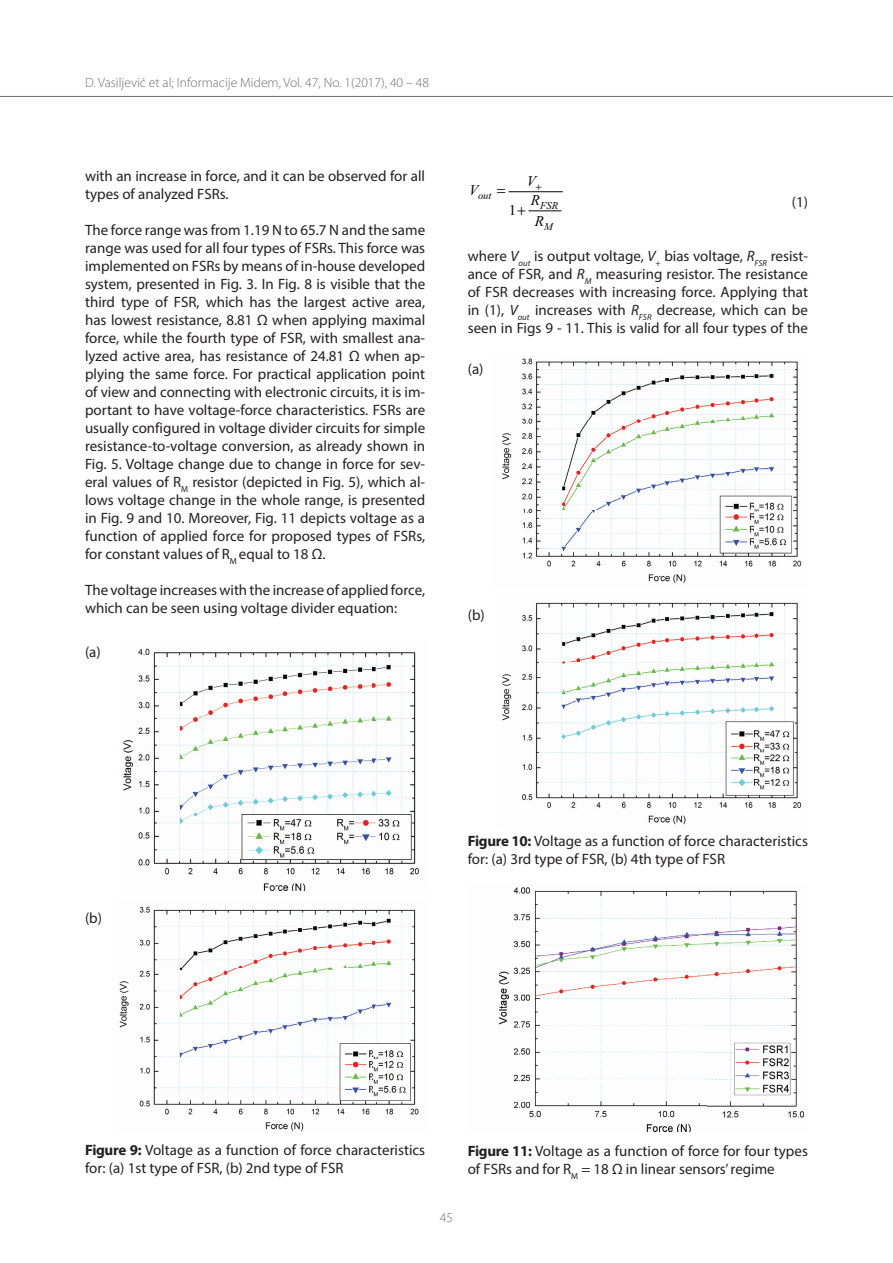
<style>
.page{position:relative;width:893px;height:1263px;background:#fff}
.page>*{position:absolute;margin:0;border:0;box-sizing:border-box;transform-origin:0 0}
.Text{font:15px/18px "Myriad Pro";color:#231f20}
.t1{font:italic 14.85px "Times New Roman";color:#050504}
.t2{font:14.85px "Times New Roman";color:#050504}
.t3{font:300 13.5px "Myriad Pro";color:#6c6d70}
.t4{font:italic 10.5px "Times New Roman";color:#050504}
.s1{font-style:italic}
.s2{font-weight:700}
</style>
<div class="page">
<hr style="left:0;top:96px;width:893px;height:1px;background:#6c6d70">
<img style="left:123px;top:648px;width:296px;height:243px">
<img style="left:119px;top:906px;width:300px;height:226px">
<img style="left:502px;top:358px;width:300px;height:226px">
<img style="left:502px;top:602px;width:300px;height:223px">
<img style="left:498px;top:887px;width:307px;height:244px">
<hr style="left:529px;top:211px;width:32px;height:1px;background:#050504">
<hr style="left:509px;top:191px;width:53px;height:1px;background:#050504">
<p class="t3" style="left:85px;top:74px;width:345px">D. Vasiljević et al; Informacije Midem, Vol. 47, No. 1(2017), 40 – 48</p>
<p class="Text" style="left:85px;top:167px;width:342px">with an increase in force, and it can be observed for all types of analyzed FSRs.</p>
<p class="Text" style="left:85px;top:221px;width:342px;text-align:justify">The force range was from 1.19 N to 65.7 N and the same range was used for all four types of FSRs. This force was implemented on FSRs by means of in-house developed system, presented in Fig. 3. In Fig. 8 is visible that the third type of FSR, which has the largest active area, has lowest resistance, 8.81 Ω when applying maximal force, while the fourth type of FSR, with smallest ana&shy;lyzed active area, has resistance of 24.81 Ω when ap&shy;plying the same force. For practical application point of view and connecting with electronic circuits, it is im&shy;portant to have voltage-force characteristics. FSRs are usually configured in voltage divider circuits for simple resistance-to-voltage conversion, as already shown in Fig. 5. Voltage change due to change in force for sev&shy;eral values of R<sub>M</sub> resistor (depicted in Fig. 5), which al&shy;lows voltage change in the whole range, is presented in Fig. 9 and 10. Moreover, Fig. 11 depicts voltage as a function of applied force for proposed types of FSRs, for constant values of R<sub>M</sub> equal to 18 Ω.</p>
<p class="Text" style="left:85px;top:581px;width:342px">The voltage increases with the increase of applied force, which can be seen using voltage divider equation:</p>
<p class="Text" style="left:85px;top:643px;width:17px">(a)</p>
<p class="t1" style="left:469px;top:180px;width:11px">V</p>
<p class="t4" style="left:478px;top:188px;width:15px">out</p>
<p class="t2" style="left:509px;top:200px;width:9px">1</p>
<p class="t1" style="left:527px;top:171px;width:11px">V</p>
<p class="t1" style="left:531px;top:190px;width:11px">R</p>
<p class="t4" style="left:540px;top:198px;width:20px">FSR</p>
<p class="t1" style="left:535px;top:211px;width:11px">R</p>
<p class="t4" style="left:544px;top:219px;width:10px">M</p>
<p class="Text" style="left:792px;top:192px;width:18px">(1)</p>
<p class="Text" style="left:468px;top:246px;width:342px;text-align:justify">where <span class="s1">V</span><sub>out</sub> is output voltage, <span class="s1">V</span><sub>+</sub> bias voltage, <span class="s1">R</span><sub>FSR</sub> resist&shy;ance of FSR, and <span class="s1">R</span><sub>M</sub> measuring resistor. The resistance of FSR decreases with increasing force. Applying that in (1), <span class="s1">V</span><sub>out</sub> increases with <span class="s1">R</span><sub>FSR</sub> decrease, which can be seen in Figs 9 - 11. This is valid for all four types of the</p>
<p class="Text" style="left:468px;top:359px;width:17px">(a)</p>
<p class="Text" style="left:468px;top:606px;width:19px">(b)</p>
<p class="Text" style="left:85px;top:908px;width:19px">(b)</p>
<p class="Text" style="left:468px;top:831px;width:342px"><span class="s2">Figure 10:</span> Voltage as a function of force characteristics for: (a) 3rd type of FSR, (b) 4th type of FSR</p>
<p class="Text" style="left:85px;top:1141px;width:342px"><span class="s2">Figure 9:</span> Voltage as a function of force characteristics for: (a) 1st type of FSR, (b) 2nd type of FSR</p>
<p class="t3" style="left:440px;top:1209px;width:15px">45</p>
<p class="Text" style="left:468px;top:1142px;width:342px"><span class="s2">Figure 11:</span> Voltage as a function of force for four types of FSRs and for R<sub>M</sub> = 18 Ω in linear sensors’ regime</p>
</div>
